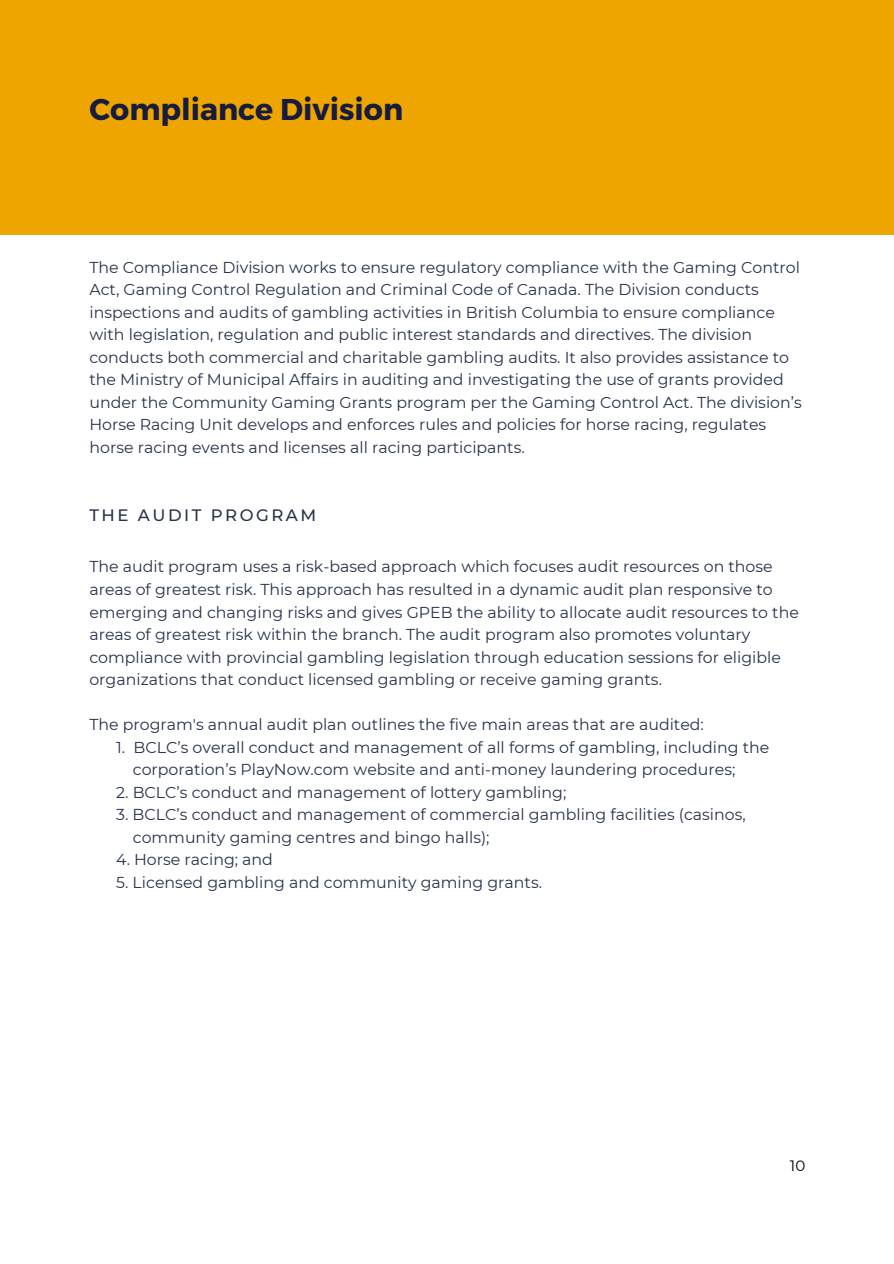
<style>
.page{position:relative;width:894px;height:1264px;background:#fff}
.page>*{position:absolute;margin:0;border:0;box-sizing:border-box;transform-origin:0 0}
.t1{font:700 30px "Montserrat";color:#161b40}
.t2{font:500 16.5px "Montserrat";letter-spacing:.15em;color:#27324a}
.t3{font:15.75px/22.5px "Montserrat";color:#27324a}
.t4{font:15px "Montserrat";color:#000}
</style>
<div class="page">
<div style="left:0;top:0;width:893px;height:235px;background:#efa500"></div>
<h1 class="t1" style="left:89px;top:90px;width:315px">Compliance Division</h1>
<p class="t3" style="left:89px;top:256px;width:713px">The Compliance Division works to ensure regulatory compliance with the Gaming Control Act, Gaming Control Regulation and Criminal Code of Canada. The Division conducts inspections and audits of gambling activities in British Columbia to ensure compliance with legislation, regulation and public interest standards and directives. The division conducts both commercial and charitable gambling audits. It also provides assistance to the Ministry of Municipal Affairs in auditing and investigating the use of grants provided under the Community Gaming Grants program per the Gaming Control Act. The division’s Horse Racing Unit develops and enforces rules and policies for horse racing, regulates horse racing events and licenses all racing participants.</p>
<p class="t2" style="left:89px;top:505px;width:228px">THE AUDIT PROGRAM</p>
<p class="t3" style="left:89px;top:555px;width:710px">The audit program uses a risk-based approach which focuses audit resources on those areas of greatest risk. This approach has resulted in a dynamic audit plan responsive to emerging and changing risks and gives GPEB the ability to allocate audit resources to the areas of greatest risk within the branch. The audit program also promotes voluntary compliance with provincial gambling legislation through education sessions for eligible organizations that conduct licensed gambling or receive gaming grants.</p>
<p class="t3" style="left:89px;top:713px;width:615px">The program's annual audit plan outlines the five main areas that are audited:</p>
<p class="t3" style="left:133px;top:735px;width:638px;text-indent:-17px">1. BCLC’s overall conduct and management of all forms of gambling, including the corporation’s PlayNow.com website and anti-money laundering procedures;</p>
<p class="t3" style="left:116px;top:780px;width:451px">2. BCLC’s conduct and management of lottery gambling;</p>
<p class="t3" style="left:133px;top:803px;width:614px;text-indent:-17px">3. BCLC’s conduct and management of commercial gambling facilities (casinos, community gaming centres and bingo halls);</p>
<p class="t3" style="left:116px;top:848px;width:158px">4. Horse racing; and</p>
<p class="t3" style="left:116px;top:871px;width:427px">5. Licensed gambling and community gaming grants.</p>
<p class="t4" style="left:789px;top:1156px;width:17px">10</p>
</div>
